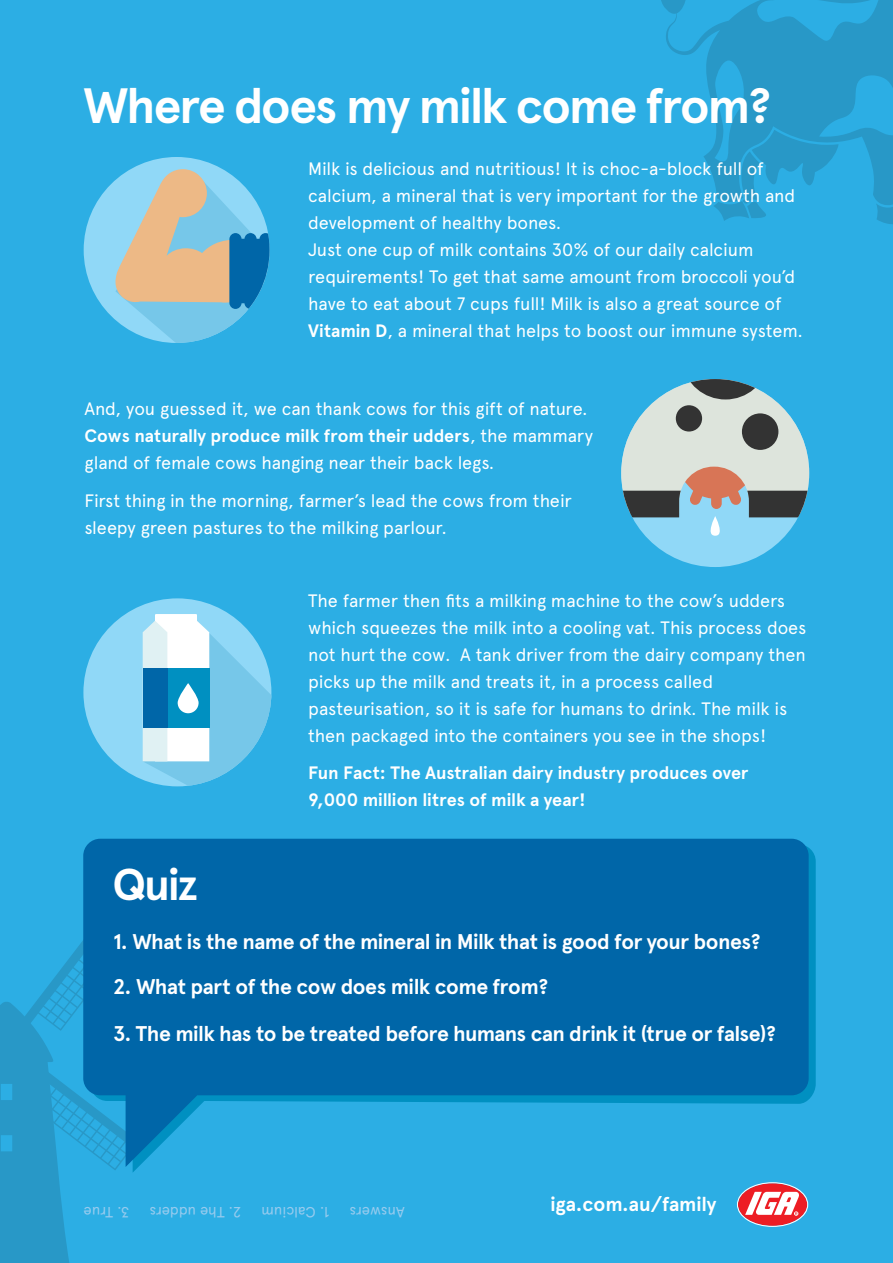
<style>
.page{position:relative;width:893px;height:1263px;background:#2caee4}
.page>*{position:absolute;margin:0;border:0;box-sizing:border-box;transform-origin:0 0}
.t1{font:700 49.65px "Apercu";letter-spacing:-.045em;color:#fff}
.t2{font:700 44.55px "Apercu";color:#fff}
.t3{font:700 21.3px "Apercu";letter-spacing:-.025em;color:#fff}
.t4{font:700 19.95px "Apercu";letter-spacing:-.005em;color:#fff}
.t5{font:18px/27px "Apercu";letter-spacing:-.01em;color:#fff}
.t6{font:700 18px/27px "Apercu";letter-spacing:-.005em;color:#fff}
.t7{font:14.85px "Apercu";letter-spacing:-.01em;color:#97cbee}
.s1{font-weight:700}
</style>
<div class="page">
<svg style="left:661px;top:0;width:232px;height:203px"></svg>
<svg style="left:713px;top:130px;width:125px;height:91px"></svg>
<svg style="left:876px;top:203px;width:17px;height:21px"></svg>
<svg style="left:0;top:941px;width:83px;height:322px"></svg>
<svg style="left:111px;top:848px;width:705px;height:324px"></svg>
<svg style="left:83px;top:839px;width:726px;height:328px;fill:#0066a8"></svg>
<div style="left:621px;top:379px;width:188px;height:188px;background:#90d8f7;border-radius:50%"></div>
<svg style="left:621px;top:379px;width:188px;height:157px"></svg>
<div style="left:83px;top:598px;width:188px;height:188px;background:#90d8f7;border-radius:50%"></div>
<svg style="left:143px;top:614px;width:128px;height:172px"></svg>
<div style="left:155px;top:668px;width:54px;height:60px;background:#0090c1"></div>
<div style="left:143px;top:668px;width:24px;height:60px;background:#0066a8"></div>
<svg style="left:178px;top:683px;width:21px;height:30px"></svg>
<div style="left:84px;top:157px;width:186px;height:186px;background:#90d8f7;border-radius:50%"></div>
<svg style="left:114px;top:169px;width:156px;height:174px"></svg>
<svg style="left:737px;top:1182px;width:71px;height:45px"></svg>
<h1 class="t1" style="left:83px;top:76px;width:689px">Where does my milk come from?</h1>
<p class="t5" style="left:308px;top:156px;width:496px">Milk is delicious and nutritious! It is choc-a-block full of calcium, a mineral that is very important for the growth and development of healthy bones.<br>Just one cup of milk contains 30% of our daily calcium requirements! To get that same amount from broccoli you’d have to eat about 7 cups full! Milk is also a great source of <span class="s1">Vitamin D</span>, a mineral that helps to boost our immune system.</p>
<p class="t5" style="left:84px;top:395px;width:510px">And, you guessed it, we can thank cows for this gift of nature.<br><span class="s1">Cows naturally produce milk from their udders</span>, the mammary gland of female cows hanging near their back legs.</p>
<p class="t5" style="left:84px;top:487px;width:489px">First thing in the morning, farmer’s lead the cows from their sleepy green pastures to the milking parlour.</p>
<p class="t5" style="left:308px;top:587px;width:500px">The farmer then fits a milking machine to the cow’s udders which squeezes the milk into a cooling vat. This process does not hurt the cow. A tank driver from the dairy company then picks up the milk and treats it, in a process called pasteurisation, so it is safe for humans to drink. The milk is then packaged into the containers you see in the shops!</p>
<p class="t6" style="left:308px;top:759px;width:442px">Fun Fact: The Australian dairy industry produces over<br>9,000 million litres of milk a year!</p>
<h2 class="t2" style="left:112px;top:857px;width:87px">Quiz</h2>
<p class="t3" style="left:113px;top:929px;width:649px">1. What is the name of the mineral in Milk that is good for your bones?</p>
<p class="t3" style="left:113px;top:974px;width:437px">2. What part of the cow does milk come from?</p>
<p class="t3" style="left:113px;top:1020px;width:664px">3. The milk has to be treated before humans can drink it (true or false)?</p>
<p class="t7" style="left:130px;top:1221px;width:47px;rotate:-180deg">3. True</p>
<p class="t4" style="left:550px;top:1191px;width:167px">iga.com.au/family</p>
<p class="t7" style="left:241px;top:1221px;width:93px;rotate:-180deg">2. The udders</p>
<p class="t7" style="left:330px;top:1221px;width:70px;rotate:-180deg">1. Calcium</p>
<p class="t7" style="left:405px;top:1221px;width:57px;rotate:-180deg">Answers</p>
</div>
